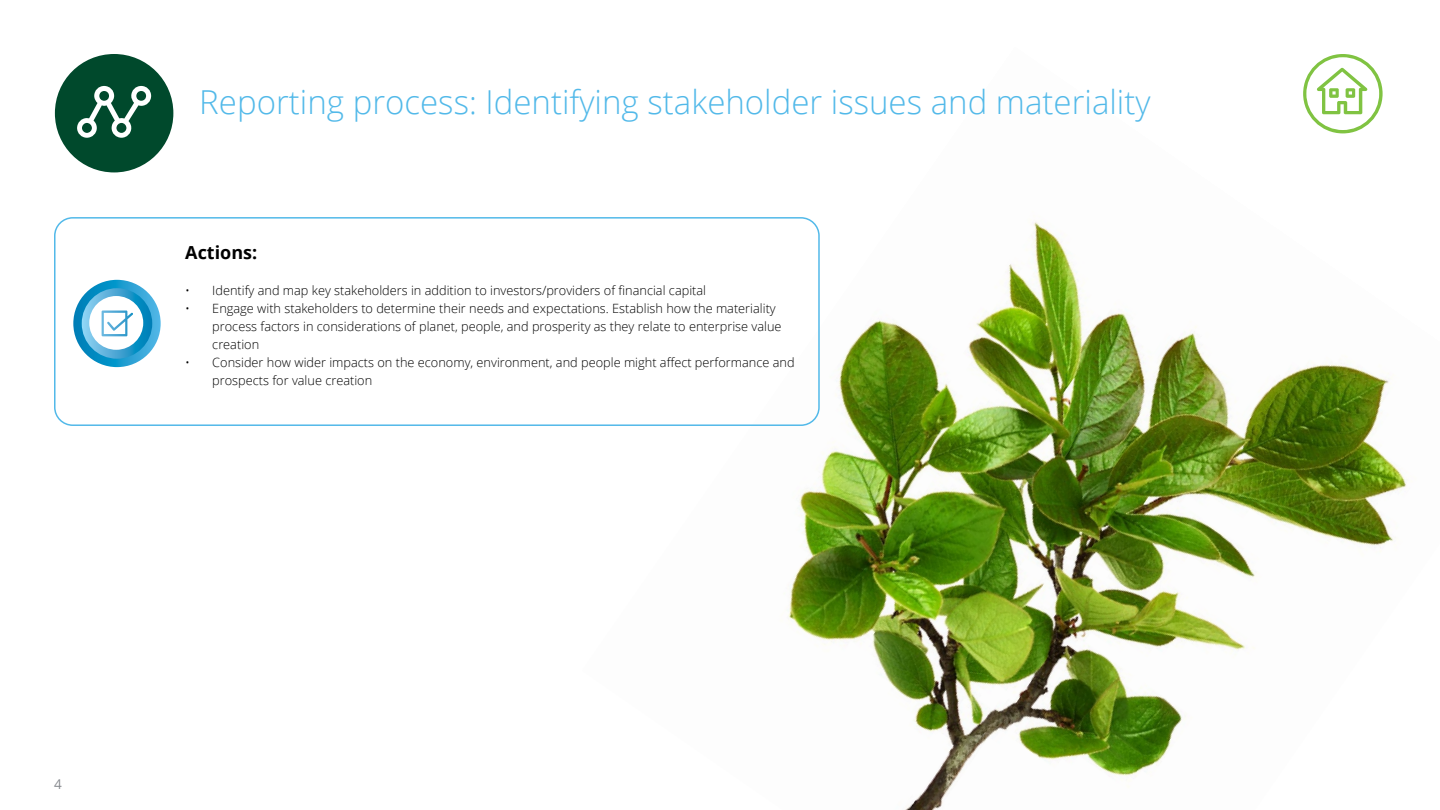
<style>
.page{position:relative;width:1440px;height:810px;background:#fff}
.page>*{position:absolute;margin:0;border:0;box-sizing:border-box;transform-origin:0 0}
.t1{font:300 33px "Open Sans";color:#52b9e9}
.t2{font:700 18px "Open Sans";color:#000}
.t3{font:13.5px "Open Sans";color:#878a8f}
.t4{font:300 12.75px/18px "Open Sans";color:#000}
</style>
<div class="page">
<img style="left:788px;top:54px;width:619px;height:756px">
<div style="left:54px;top:217px;width:766px;height:209px;border:2px solid #52b9e9;border-radius:18px"></div>
<svg style="left:73px;top:280px;width:88px;height:87px;background:#259cce"></svg>
<svg style="left:82px;top:288px;width:70px;height:71px"></svg>
<svg style="left:89px;top:296px;width:54px;height:54px"></svg>
<svg style="left:55px;top:54px;width:118px;height:118px"></svg>
<h1 class="t1" style="left:199px;top:80px;width:953px">Reporting process: Identifying stakeholder issues and materiality</h1>
<h2 class="t2" style="left:185px;top:240px;width:74px">Actions:</h2>
<p class="t4" style="left:185px;top:281px;width:522px">• Identify and map key stakeholders in addition to investors/providers of financial capital</p>
<p class="t4" style="left:212px;top:299px;width:571px;text-indent:-27px">• Engage with stakeholders to determine their needs and expectations. Establish how the materiality process factors in considerations of planet, people, and prosperity as they relate to enterprise value creation</p>
<p class="t4" style="left:212px;top:353px;width:584px;text-indent:-27px">• Consider how wider impacts on the economy, environment, and people might affect performance and prospects for value creation</p>
<p class="t3" style="left:54px;top:775px;width:9px">4</p>
</div>
